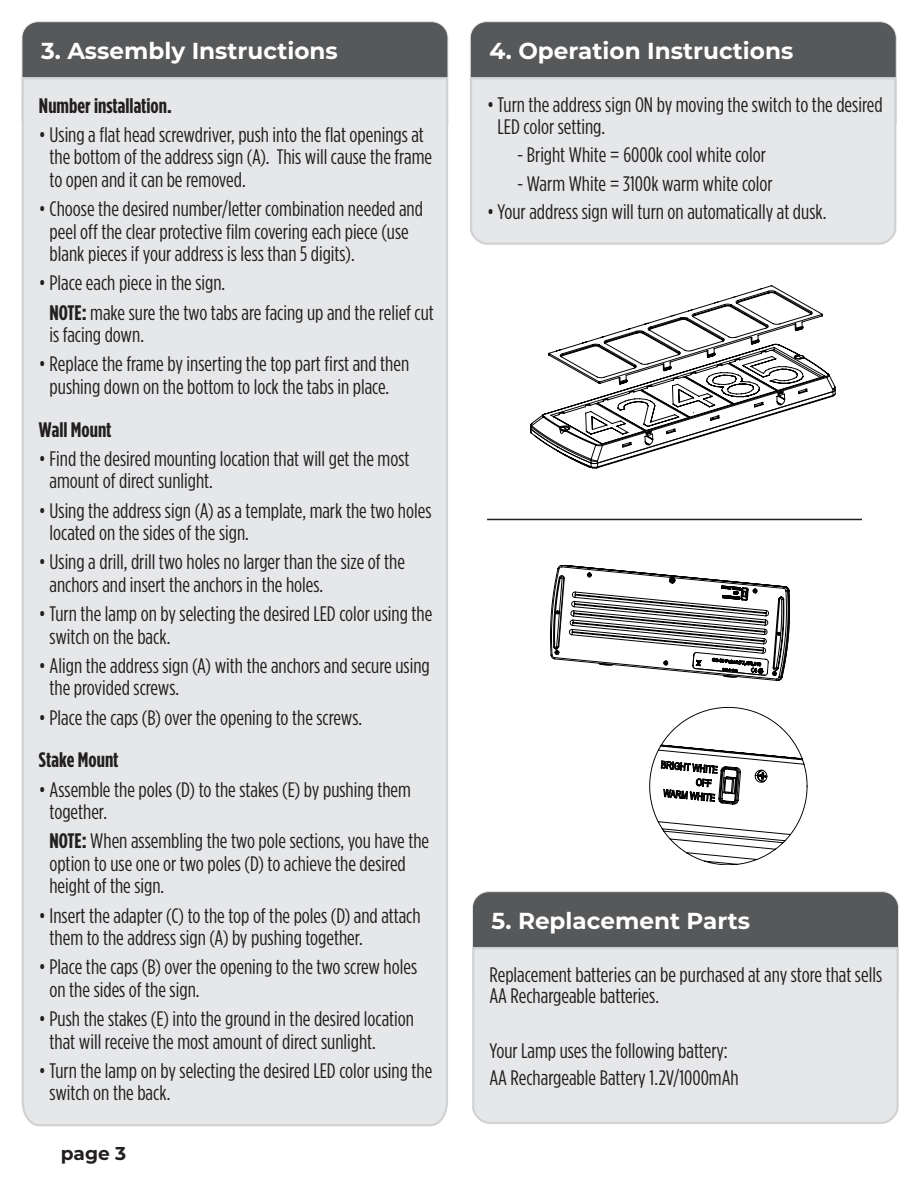
<style>
.page{position:relative;width:918px;height:1188px;background:#fff}
.page>*{position:absolute;margin:0;border:0;box-sizing:border-box;transform-origin:0 0}
.t1{font:700 23.1px "Montserrat";color:#fff}
.t2{font:21px/22.5px "Gotham Condensed";color:#231f20;scale:1.04 1}
.t3{font:700 21px "Gotham Condensed";color:#231f20;scale:1.04 1}
.t4{font:700 18.6px "Montserrat";color:#231f20}
.s1{font-weight:700}
</style>
<div class="page">
<div style="left:22px;top:22px;width:426px;height:116px;background:#57585a;border-radius:16px"></div>
<div style="left:470px;top:22px;width:426px;height:116px;background:#57585a;border-radius:16px"></div>
<div style="left:472px;top:892px;width:427px;height:116px;background:#57585a;border-radius:16px"></div>
<div style="left:21px;top:76px;width:428px;height:1051px;background:#e6e7e9"></div>
<div style="left:470px;top:76px;width:427px;height:169px;background:#e6e7e9"></div>
<div style="left:472px;top:946px;width:427px;height:178px;background:#e6e7e9"></div>
<svg style="left:530px;top:285px;width:305px;height:179px"></svg>
<svg style="left:649px;top:680px;width:158px;height:185px"></svg>
<svg style="left:550px;top:565px;width:240px;height:115px"></svg>
<hr style="left:487px;top:519px;width:375px;height:1px;background:#231f20">
<p class="t1" style="left:41px;top:39px;width:298px">3. Assembly Instructions</p>
<p class="t1" style="left:489px;top:39px;width:305px">4. Operation Instructions</p>
<p class="t3" style="left:39px;top:93px;width:129px">Number installation.</p>
<p class="t2" style="left:50px;top:124px;width:369px;text-indent:-11px">• Using a flat head screwdriver, push into the flat openings at the bottom of the address sign (A). This will cause the frame to open and it can be removed.</p>
<p class="t2" style="left:50px;top:198px;width:361px;text-indent:-11px">• Choose the desired number/letter combination needed and peel off the clear protective film covering each piece (use blank pieces if your address is less than 5 digits).</p>
<p class="t2" style="left:49px;top:269px;width:371px;line-height:29.2px;text-indent:-10px">• Place each piece in the sign.<br><span class="s1">NOTE:</span> make sure the two tabs are facing up and the relief cut</p>
<p class="t2" style="left:49px;top:324px;width:92px">is facing down.</p>
<p class="t2" style="left:39px;top:353px;width:357px;text-align:center">• Replace the frame by inserting the top part first and then pushing down on the bottom to lock the tabs in place.</p>
<p class="t3" style="left:39px;top:417px;width:71px">Wall Mount</p>
<p class="t2" style="left:50px;top:448px;width:347px;text-indent:-11px">• Find the desired mounting location that will get the most amount of direct sunlight.</p>
<p class="t2" style="left:50px;top:500px;width:369px;text-indent:-11px">• Using the address sign (A) as a template, mark the two holes located on the sides of the sign.</p>
<p class="t2" style="left:50px;top:551px;width:343px;text-indent:-11px">• Using a drill, drill two holes no larger than the size of the anchors and insert the anchors in the holes.</p>
<p class="t2" style="left:50px;top:603px;width:370px;text-indent:-11px">• Turn the lamp on by selecting the desired LED color using the switch on the back.</p>
<p class="t2" style="left:50px;top:655px;width:367px;text-indent:-11px">• Align the address sign (A) with the anchors and secure using the provided screws.</p>
<p class="t2" style="left:39px;top:707px;width:312px">• Place the caps (B) over the opening to the screws.</p>
<p class="t3" style="left:39px;top:748px;width:78px">Stake Mount</p>
<p class="t2" style="left:50px;top:779px;width:349px;text-indent:-11px">• Assemble the poles (D) to the stakes (E) by pushing them together.</p>
<p class="t2" style="left:49px;top:830px;width:367px"><span class="s1">NOTE:</span> When assembling the two pole sections, you have the option to use one or two poles (D) to achieve the desired height of the sign.</p>
<p class="t2" style="left:50px;top:905px;width:358px;text-indent:-11px">• Insert the adapter (C) to the top of the poles (D) and attach them to the address sign (A) by pushing together.</p>
<p class="t2" style="left:50px;top:956px;width:355px;text-indent:-11px">• Place the caps (B) over the opening to the two screw holes on the sides of the sign.</p>
<p class="t2" style="left:50px;top:1008px;width:352px;text-indent:-11px">• Push the stakes (E) into the ground in the desired location that will receive the most amount of direct sunlight.</p>
<p class="t2" style="left:50px;top:1060px;width:370px;text-indent:-11px">• Turn the lamp on by selecting the desired LED color using the switch on the back.</p>
<p class="t4" style="left:61px;top:1144px;width:67px">page 3</p>
<p class="t2" style="left:498px;top:95px;width:372px;line-height:21.8px;text-indent:-11px">• Turn the address sign ON by moving the switch to the desired<br>LED color setting.</p>
<p class="t2" style="left:517px;top:145px;width:241px">- Bright White = 6000k cool white color</p>
<p class="t2" style="left:517px;top:173px;width:247px">- Warm White = 3100k warm white color</p>
<p class="t2" style="left:487px;top:202px;width:328px">• Your address sign will turn on automatically at dusk.</p>
<p class="t1" style="left:492px;top:909px;width:260px">5. Replacement Parts</p>
<p class="t2" style="left:490px;top:966px;width:379px;line-height:20.5px">Replacement batteries can be purchased at any store that sells<br>AA Rechargeable batteries.</p>
<p class="t2" style="left:490px;top:1037px;width:241px;line-height:27.5px">Your Lamp uses the following battery:<br>AA Rechargeable Battery 1.2V/1000mAh</p>
</div>
